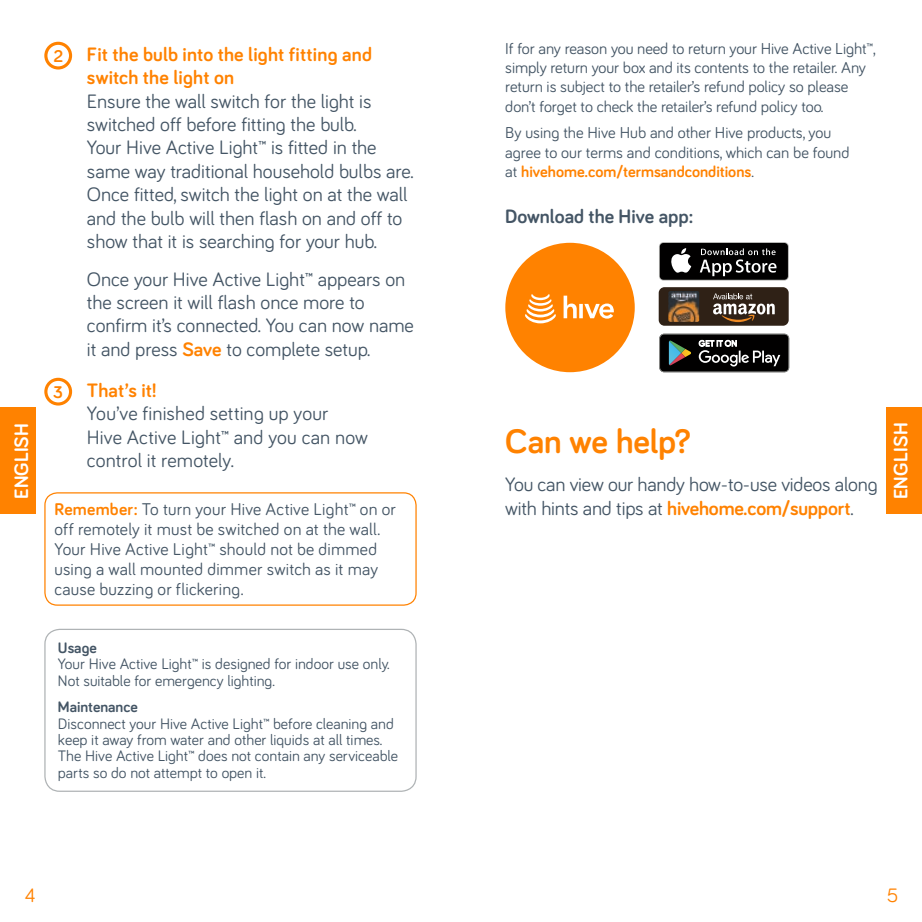
<style>
.page{position:relative;width:922px;height:922px;background:#fff}
.page>*{position:absolute;margin:0;border:0;box-sizing:border-box;transform-origin:0 0}
.t1{font:700 35px "Bariol";letter-spacing:-.005em;color:#ff8200}
.t2{font:20px/23.5px "Bariol";color:#445565}
.t3{font:700 20px/23.5px "Bariol";letter-spacing:.01em;color:#ff8200}
.t4{font:700 20px "Bariol";color:#445565}
.t5{font:700 20px "Bariol";letter-spacing:.01em;color:#fff}
.t6{font:20px "Bariol";color:#ff8200}
.t7{font:17.5px/20px "Bariol";letter-spacing:.01em;color:#445565}
.t8{font:16.25px/19.2px "Bariol";letter-spacing:-.005em;color:#445565}
.t9{font:15.5px/16.2px "Bariol";color:#445565}
.t10{font:700 15.5px "Bariol";color:#445565}
.s1{font-size:17.5px}
.s2{font-weight:700;color:#ff8200}
.s3{font-weight:700;font-size:17.5px;color:#ff8200}
</style>
<div class="page">
<div style="left:44px;top:42px;width:28px;height:27px;border:3px solid #ff8200;border-radius:50%"></div>
<div style="left:44px;top:377px;width:28px;height:28px;border:3px solid #ff8200;border-radius:50%"></div>
<div style="left:44px;top:492px;width:372px;height:113px;border:1px solid #ff8200;border-radius:12px"></div>
<div style="left:44px;top:628px;width:372px;height:163px;border:1px solid #afb3b5;border-radius:15px"></div>
<div style="left:0;top:407px;width:35px;height:107px;background:#ff8200"></div>
<div style="left:886px;top:407px;width:35px;height:107px;background:#ff8200"></div>
<div style="left:505px;top:243px;width:129px;height:129px;background:#ff8200;border-radius:50%"></div>
<svg style="left:525px;top:294px;width:88px;height:29px"></svg>
<svg style="left:658px;top:242px;width:130px;height:38px"></svg>
<div style="left:659px;top:243px;width:128px;height:37px;background:#010000;border-radius:4px"></div>
<svg style="left:671px;top:248px;width:20px;height:24px"></svg>
<svg style="left:699px;top:248px;width:77px;height:28px"></svg>
<div style="left:658px;top:287px;width:130px;height:38px;background:#2f2116;border-radius:6px"></div>
<svg style="left:713px;top:293px;width:61px;height:29px"></svg>
<img style="left:668px;top:291px;width:31px;height:31px">
<svg style="left:663px;top:372px;width:123px;height:1px"></svg>
<svg style="left:659px;top:333px;width:130px;height:39px;background:#2f302f"></svg>
<p class="t5" style="left:8px;top:498px;width:77px;rotate:-90deg">ENGLISH</p>
<p class="t3" style="left:87px;top:42px;width:286px;text-indent:-33px"><span class="s1">2</span> Fit the bulb into the light fitting and switch the light on</p>
<p class="t2" style="left:87px;top:88px;width:328px">Ensure the wall switch for the light is switched off before fitting the bulb.<br>Your Hive Active Light™ is fitted in the same way traditional household bulbs are.<br>Once fitted, switch the light on at the wall and the bulb will then flash on and off to show that it is searching for your hub.</p>
<p class="t2" style="left:87px;top:266px;width:328px">Once your Hive Active Light™ appears on the screen it will flash once more to confirm it’s connected. You can now name it and press <span class="s2">Save</span> to complete setup.</p>
<p class="t2" style="left:87px;top:377px;width:283px;text-indent:-34px"><span class="s3">3</span> <span class="s2">That’s it!<br></span>You’ve finished setting up your<br>Hive Active Light™ and you can now control it remotely.</p>
<p class="t7" style="left:54px;top:498px;width:343px"><span class="s2">Remember:</span> To turn your Hive Active Light™ on or off remotely it must be switched on at the wall.<br>Your Hive Active Light™ should not be dimmed using a wall mounted dimmer switch as it may cause buzzing or flickering.</p>
<p class="t10" style="left:58px;top:637px;width:40px">Usage</p>
<p class="t9" style="left:58px;top:655px;width:333px">Your Hive Active Light™ is designed for indoor use only.<br>Not suitable for emergency lighting.</p>
<p class="t10" style="left:58px;top:696px;width:81px">Maintenance</p>
<p class="t9" style="left:58px;top:714px;width:341px">Disconnect your Hive Active Light™ before cleaning and keep it away from water and other liquids at all times.<br>The Hive Active Light™ does not contain any serviceable parts so do not attempt to open it.</p>
<p class="t8" style="left:505px;top:38px;width:372px">If for any reason you need to return your Hive Active Light™, simply return your box and its contents to the retailer. Any return is subject to the retailer’s refund policy so please don’t forget to check the retailer’s refund policy too.</p>
<p class="t8" style="left:505px;top:122px;width:345px">By using the Hive Hub and other Hive products, you agree to our terms and conditions, which can be found at <span class="s2">hivehome.com/termsandconditions</span>.</p>
<p class="t4" style="left:505px;top:203px;width:189px">Download the Hive app:</p>
<h1 class="t1" style="left:505px;top:417px;width:187px">Can we help?</h1>
<p class="t2" style="left:505px;top:471px;width:373px">You can view our handy how-to-use videos along with hints and tips at <span class="s2">hivehome.com/support</span>.</p>
<p class="t5" style="left:886px;top:499px;width:78px;rotate:-90deg">ENGLISH</p>
<p class="t6" style="left:25px;top:880px;width:12px">4</p>
<p class="t6" style="left:886px;top:880px;width:13px">5</p>
</div>
